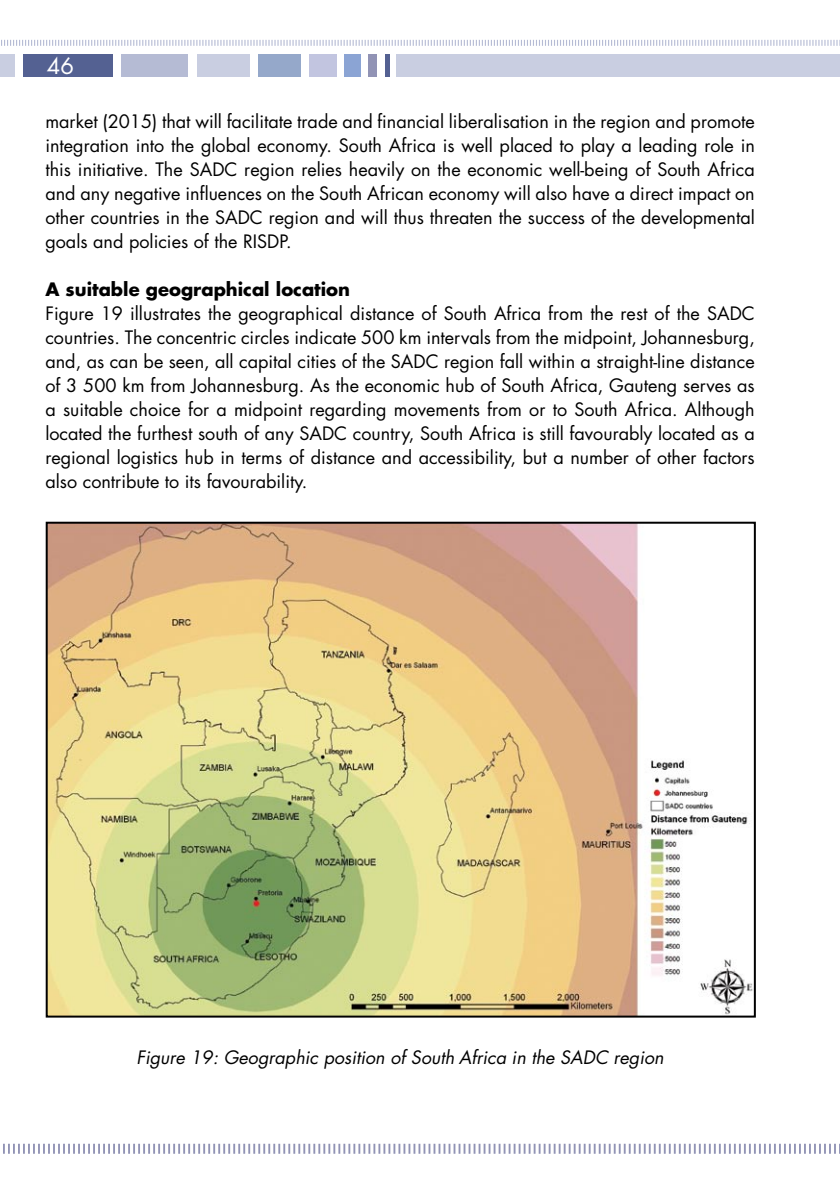
<style>
.page{position:relative;width:840px;height:1191px;background:#fff}
.page>*{position:absolute;margin:0;border:0;box-sizing:border-box;transform-origin:0 0}
.t1{font:22px "Futura";color:#fff}
.t2{font:18px/24px "Futura";color:#000;text-align:justify}
.t3{font:italic 18px "Futura";color:#000}
.t4{font:700 18px "Futura";color:#000}
</style>
<div class="page">
<div style="left:24px;top:54px;width:89px;height:23px;background:#546192"></div>
<div style="left:0;top:54px;width:15px;height:23px;background:#c9cee1"></div>
<div style="left:121px;top:54px;width:67px;height:23px;background:#b5bbd4"></div>
<div style="left:197px;top:54px;width:52px;height:23px;background:#c9cee1"></div>
<div style="left:258px;top:54px;width:42px;height:23px;background:#95a8ca"></div>
<div style="left:309px;top:54px;width:27px;height:23px;background:#c2c5e0"></div>
<div style="left:344px;top:54px;width:16px;height:23px;background:#8ba4d4"></div>
<div style="left:368px;top:54px;width:9px;height:23px;background:#9193b5"></div>
<hr style="left:385px;top:54px;width:4px;height:23px;background:#546192">
<div style="left:396px;top:54px;width:443px;height:23px;background:#c9cee1"></div>
<svg style="left:839px;top:54px;width:1px;height:23px"></svg>
<svg style="left:1px;top:39px;width:839px;height:7px"></svg>
<svg style="left:3px;top:1143px;width:837px;height:11px"></svg>
<img style="left:49px;top:525px;width:703px;height:489px">
<div style="left:46px;top:522px;width:709px;height:495px;border:2px solid #000"></div>
<p class="t1" style="left:47px;top:50px;width:29px">46</p>
<p class="t2" style="left:45px;top:109px;width:710px">market (201 5) that will facilitate trade and financial liberalisation in the region and promote integration into the global economy. South Africa is well placed to play a leading role in this initiative. The SADC region relies heavily on the economic well-being of South Africa and any negative influences on the South African economy will also have a direct impact on other countries in the SADC region and will thus threaten the success of the developmental goals and policies of the RISDP.</p>
<p class="t4" style="left:45px;top:276px;width:306px">A suitable geographical location</p>
<p class="t2" style="left:45px;top:301px;width:710px">Figure 1 9 illustrates the geographical distance of South Africa from the rest of the SADC countries. The concentric circles indicate 500 km intervals from the midpoint, Johannesburg, and, as can be seen, all capital cities of the SADC region fall within a straight-line distance of 3 500 km from Johannesburg. As the economic hub of South Africa, Gauteng serves as a suitable choice for a midpoint regarding movements from or to South Africa. Although located the furthest south of any SADC country, South Africa is still favourably located as a regional logistics hub in terms of distance and accessibility, but a number of other factors also contribute to its favourability.</p>
<p class="t3" style="left:136px;top:1044px;width:528px">Figure 19: Geographic position of South Africa in the SADC region</p>
</div>
